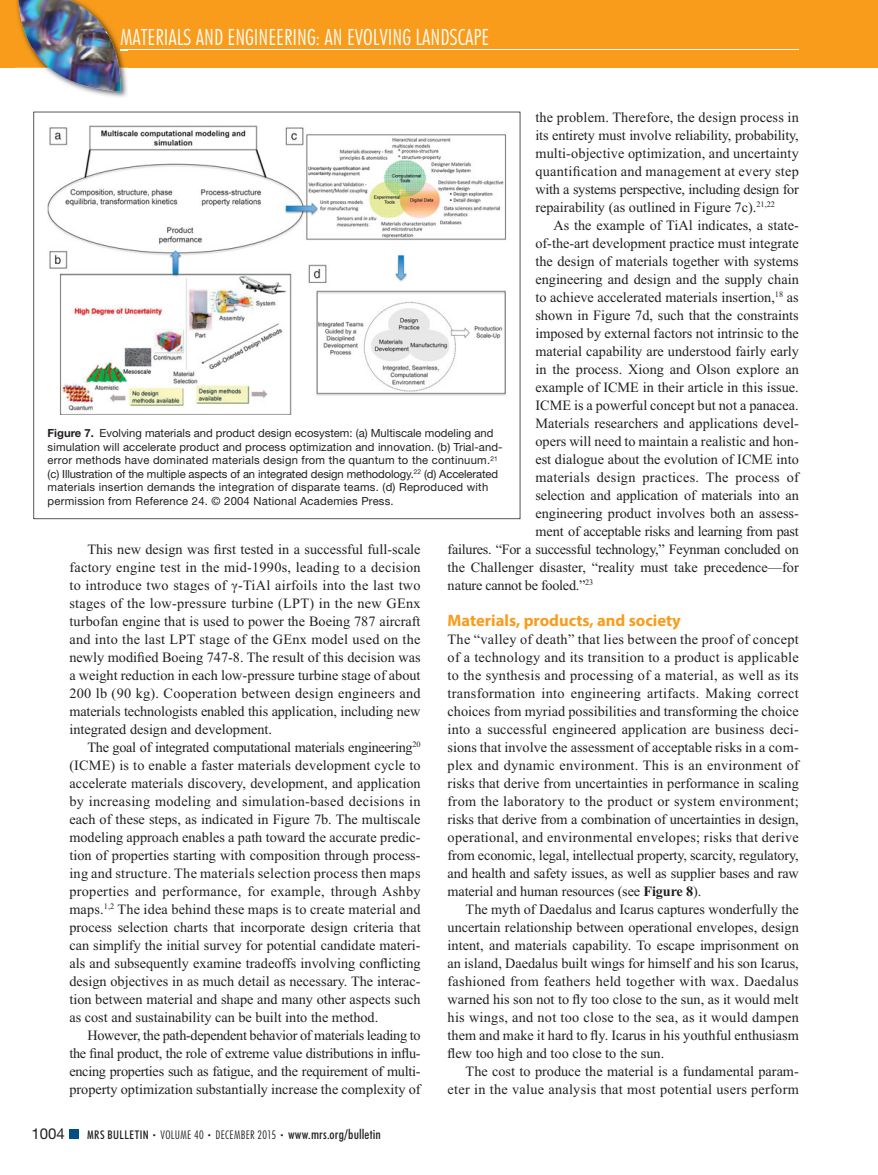
<style>
.page{position:relative;width:878px;height:1175px;background:#fff}
.page>*{position:absolute;margin:0;border:0;box-sizing:border-box;transform-origin:0 0}
.t1{font:300 condensed 22.5px "Futura BT";color:#fff}
.t2{font:700 16.5px "Myriad Pro";color:#f99c1c}
.t3{font:15px "Helvetica Neue LT Std";color:#231f20}
.t4{font:14.25px/18px "Times New Roman";color:#231f20;text-align:justify}
.t5{font:14.25px/18px "Times New Roman";letter-spacing:.02em;color:#231f20;text-align:right}
.t6{font:14.25px "Times New Roman";letter-spacing:-.02em;color:#231f20}
.t7{font:300 condensed 12px "Futura BT";letter-spacing:.025em;color:#231f20}
.t8{font:11.25px/13.5px "Helvetica Neue LT Std";letter-spacing:.01em;color:#231f20}
.s1{font-weight:700}
.s2{font-weight:500}
.s3{font-size:7.5px}
.s4{font-weight:500;font-size:13.5px}
</style>
<div class="page">
<div style="left:0;top:0;width:878px;height:68px;background:#f99c1c"></div>
<hr style="left:121px;top:50px;width:678px;height:1px;background:#fff">
<div style="left:69px;top:1130px;width:9px;height:8px;background:#005080"></div>
<img style="left:90px;top:92px;width:37px;height:5px">
<svg style="left:121px;top:49px;width:7px;height:43px"></svg>
<img style="left:18px;top:0;width:103px;height:92px">
<svg style="left:33px;top:112px;width:487px;height:407px"></svg>
<h1 class="t1" style="left:121px;top:29px;width:370px">MATERIALS AND ENGINEERING: AN EVOLVING LANDSCAPE</h1>
<p class="t4" style="left:535px;top:109px;width:265px">the problem. Therefore, the design process in its entirety must involve reliability, probability, multi-objective optimization, and uncertainty quantification and management at every step with a systems perspective, including design for repairability (as outlined in Figure 7c ). <sup>21</sup> <sup>,</sup> <sup>22</sup></p>
<p class="t4" style="left:553px;top:217px;width:247px">As the example of TiAl indicates, a state-</p>
<p class="t4" style="left:535px;top:235px;width:265px">of-the-art development practice must integrate</p>
<p class="t4" style="left:535px;top:253px;width:265px">the design of materials together with systems</p>
<p class="t4" style="left:535px;top:271px;width:265px">engineering and design and the supply chain</p>
<p class="t4" style="left:535px;top:289px;width:265px">to achieve accelerated materials insertion, <sup>18</sup> as</p>
<p class="t4" style="left:535px;top:307px;width:265px">shown in Figure 7d , such that the constraints</p>
<p class="t4" style="left:535px;top:325px;width:265px">imposed by external factors not intrinsic to the</p>
<p class="t4" style="left:535px;top:343px;width:265px">material capability are understood fairly early</p>
<p class="t4" style="left:535px;top:361px;width:265px">in the process. Xiong and Olson explore an</p>
<p class="t4" style="left:535px;top:379px;width:265px">example of ICME in their article in this issue.</p>
<p class="t4" style="left:535px;top:397px;width:265px">ICME is a powerful concept but not a panacea.</p>
<p class="t4" style="left:535px;top:415px;width:265px">Materials researchers and applications devel-</p>
<p class="t4" style="left:535px;top:433px;width:265px">opers will need to maintain a realistic and hon-</p>
<p class="t4" style="left:535px;top:451px;width:265px">est dialogue about the evolution of ICME into</p>
<p class="t5" style="left:535px;top:469px;width:265px">materials design practices. The process of</p>
<p class="t4" style="left:535px;top:487px;width:265px">selection and application of materials into an</p>
<p class="t4" style="left:535px;top:505px;width:265px">engineering product involves both an assess-</p>
<p class="t6" style="left:535px;top:526px;width:265px">ment of acceptable risks and learning from past</p>
<p class="t6" style="left:447px;top:544px;width:353px">failures. “For a successful technology,” Feynman concluded on</p>
<p class="t4" style="left:447px;top:559px;width:353px">the Challenger disaster, “reality must take precedence—for</p>
<p class="t6" style="left:447px;top:580px;width:147px">nature cannot be fooled.” <sup>23</sup></p>
<p class="t2" style="left:447px;top:614px;width:235px">Materials, products, and society</p>
<p class="t4" style="left:447px;top:631px;width:353px">The “valley of death” that lies between the proof of concept of a technology and its transition to a product is applicable to the synthesis and processing of a material, as well as its transformation into engineering artifacts. Making correct choices from myriad possibilities and transforming the choice into a successful engineered application are business deci&shy;sions that involve the assessment of acceptable risks in a com&shy;plex and dynamic environment. This is an environment of risks that derive from uncertainties in performance in scaling from the laboratory to the product or system environment; risks that derive from a combination of uncertainties in design, operational, and environmental envelopes; risks that derive from economic, legal, intellectual property, scarcity, regulatory, and health and safety issues, as well as supplier bases and raw material and human resources (see <span class="s1">Figure 8</span> ).</p>
<p class="t4" style="left:447px;top:901px;width:353px;text-indent:18px">The myth of Daedalus and Icarus captures wonderfully the uncertain relationship between operational envelopes, design intent, and materials capability. To escape imprisonment on an island, Daedalus built wings for himself and his son Icarus, fashioned from feathers held together with wax. Daedalus warned his son not to fly too close to the sun, as it would melt his wings, and not too close to the sea, as it would dampen them and make it hard to fly. Icarus in his youthful enthusiasm flew too high and too close to the sun.</p>
<p class="t5" style="left:447px;top:1063px;width:353px">The cost to produce the material is a fundamental param&shy;eter in the value analysis that most potential users perform</p>
<p class="t8" style="left:48px;top:428px;width:456px"><span class="s1">Figure 7.</span> Evolving materials and product design ecosystem: (a) Multiscale modeling and simulation will accelerate product and process optimization and innovation. (b) Trial-and&shy;error methods have dominated materials design from the quantum to the continuum. <sup>21 </sup>(c) Illustration of the multiple aspects of an integrated design methodology. <sup>22</sup> (d) Accelerated materials insertion demands the integration of disparate teams. (d) Reproduced with permission from Reference 24. © 2004 National Academies Press.</p>
<p class="t4" style="left:69px;top:541px;width:353px;text-indent:18px">This new design was first tested in a successful full-scale factory engine test in the mid-1990s, leading to a decision to introduce two stages of γ -TiAl airfoils into the last two stages of the low-pressure turbine (LPT) in the new GEnx turbofan engine that is used to power the Boeing 787 aircraft and into the last LPT stage of the GEnx model used on the newly modified Boeing 747-8. The result of this decision was a weight reduction in each low-pressure turbine stage of about 200 lb (90 kg). Cooperation between design engineers and materials technologists enabled this application, including new integrated design and development.</p>
<p class="t4" style="left:69px;top:739px;width:353px;text-indent:18px">The goal of integrated computational materials engineering <sup>20 </sup>(ICME) is to enable a faster materials development cycle to accelerate materials discovery, development, and application by increasing modeling and simulation-based decisions in each of these steps, as indicated in Figure 7b . The multiscale modeling approach enables a path toward the accurate predic&shy;tion of properties starting with composition through process&shy;ing and structure. The materials selection process then maps properties and performance, for example, through Ashby maps. <sup>1</sup> <sup>,</sup> <sup>2</sup> The idea behind these maps is to create material and process selection charts that incorporate design criteria that can simplify the initial survey for potential candidate materi&shy;als and subsequently examine tradeoffs involving conflicting design objectives in as much detail as necessary. The interac&shy;tion between material and shape and many other aspects such as cost and sustainability can be built into the method.</p>
<p class="t4" style="left:69px;top:1027px;width:353px;text-indent:18px">However, the path-dependent behavior of materials leading to the final product, the role of extreme value distributions in influ&shy;encing properties such as fatigue, and the requirement of multi&shy;property optimization substantially increase the complexity of</p>
<p class="t3" style="left:32px;top:1128px;width:35px">1004</p>
<p class="t7" style="left:87px;top:1130px;width:295px"><span class="s2">MRS BULLETIN</span> <span class="s3">•</span> VOLUME 40 <span class="s3">•</span> DECEMBER 2015 <span class="s3">•</span> <span class="s4">www.mrs.org/bulletin</span></p>
</div>
